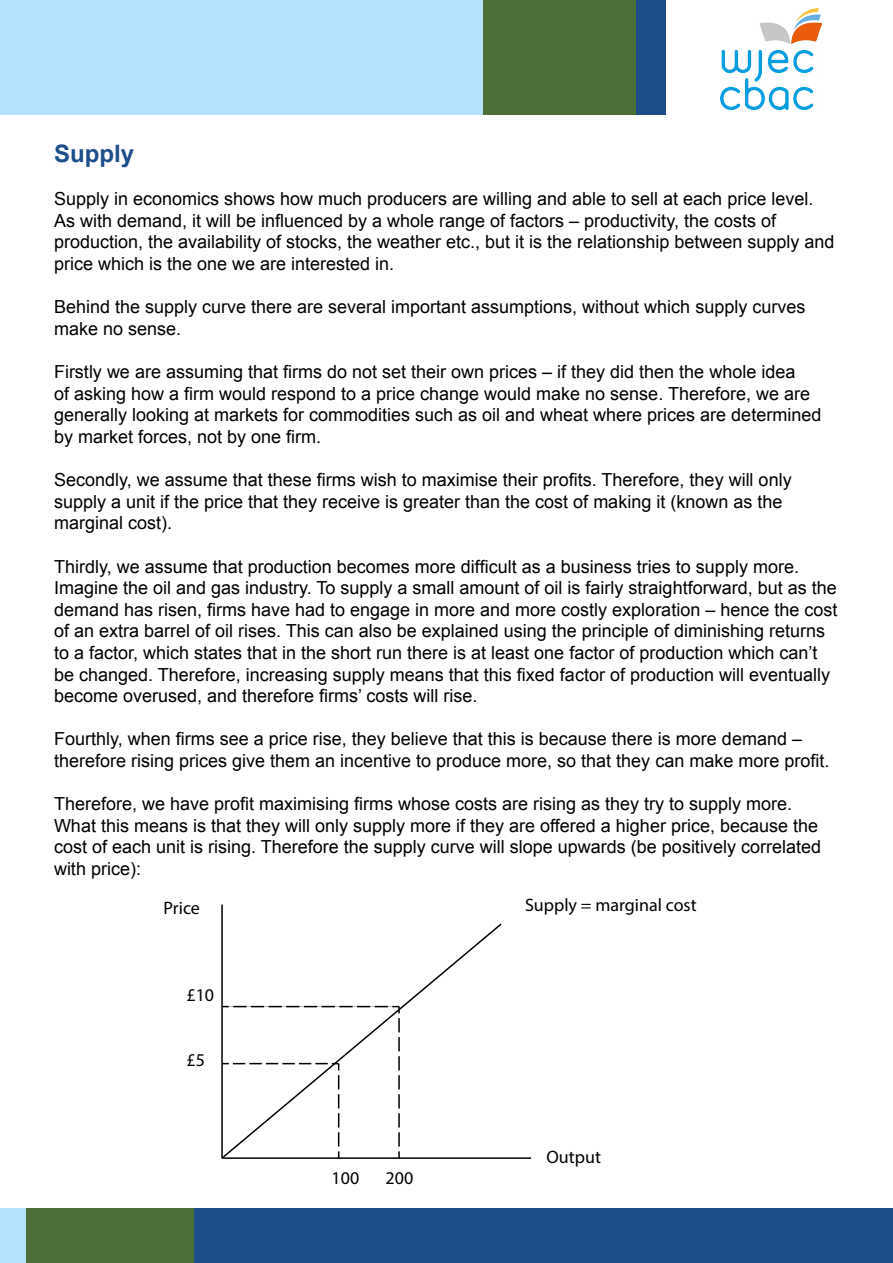
<style>
.page{position:relative;width:893px;height:1263px;background:#fff}
.page>*{position:absolute;margin:0;border:0;box-sizing:border-box;transform-origin:0 0}
.t1{font:700 24px "Arial";color:#1d4e89}
.t2{font:18px/21.6px "Arial";color:#000}
.t3{font:18px "Myriad Pro";color:#000}
</style>
<div class="page">
<div style="left:0;top:0;width:643px;height:115px;background:#b3e1fe"></div>
<div style="left:483px;top:0;width:174px;height:115px;background:#4e6e38"></div>
<div style="left:0;top:1208px;width:90px;height:55px;background:#b3e1fe"></div>
<div style="left:26px;top:1208px;width:296px;height:55px;background:#4e6e38"></div>
<div style="left:637px;top:0;width:29px;height:115px;background:#1d4e89"></div>
<div style="left:194px;top:1208px;width:699px;height:55px;background:#1d4e89"></div>
<img style="left:720px;top:9px;width:101px;height:101px">
<hr style="left:221px;top:904px;width:2px;height:254px;background:#000">
<hr style="left:222px;top:1157px;width:309px;height:2px;background:#000">
<svg style="left:221px;top:922px;width:282px;height:237px"></svg>
<h1 class="t1" style="left:54px;top:138px;width:82px">Supply</h1>
<p class="t2" style="left:54px;top:188px;width:782px">Supply in economics shows how much producers are willing and able to sell at each price level.<br>As with demand, it will be influenced by a whole range of factors – productivity, the costs of production, the availability of stocks, the weather etc., but it is the relationship between supply and price which is the one we are interested in.</p>
<p class="t2" style="left:54px;top:296px;width:753px">Behind the supply curve there are several important assumptions, without which supply curves make no sense.</p>
<p class="t2" style="left:54px;top:361px;width:769px">Firstly we are assuming that firms do not set their own prices – if they did then the whole idea<br>of asking how a firm would respond to a price change would make no sense. Therefore, we are generally looking at markets for commodities such as oil and wheat where prices are determined by market forces, not by one firm.</p>
<p class="t2" style="left:54px;top:469px;width:739px">Secondly, we assume that these firms wish to maximise their profits. Therefore, they will only supply a unit if the price that they receive is greater than the cost of making it (known as the marginal cost).</p>
<p class="t2" style="left:54px;top:556px;width:785px">Thirdly, we assume that production becomes more difficult as a business tries to supply more.<br>Imagine the oil and gas industry. To supply a small amount of oil is fairly straightforward, but as the demand has risen, firms have had to engage in more and more costly exploration – hence the cost of an extra barrel of oil rises. This can also be explained using the principle of diminishing returns to a factor, which states that in the short run there is at least one factor of production which can’t be changed. Therefore, increasing supply means that this fixed factor of production will eventually become overused, and therefore firms’ costs will rise.</p>
<p class="t2" style="left:54px;top:728px;width:777px">Fourthly, when firms see a price rise, they believe that this is because there is more demand – therefore rising prices give them an incentive to produce more, so that they can make more profit.</p>
<p class="t2" style="left:54px;top:793px;width:768px">Therefore, we have profit maximising firms whose costs are rising as they try to supply more.<br>What this means is that they will only supply more if they are offered a higher price, because the cost of each unit is rising. Therefore the supply curve will slope upwards (be positively correlated with price):</p>
<p class="t3" style="left:164px;top:897px;width:38px">Price</p>
<p class="t3" style="left:525px;top:893px;width:173px">Supply = marginal cost</p>
<p class="t3" style="left:186px;top:984px;width:29px">£10</p>
<p class="t3" style="left:186px;top:1048px;width:20px">£5</p>
<p class="t3" style="left:332px;top:1166px;width:29px">100</p>
<p class="t3" style="left:386px;top:1166px;width:29px">200</p>
<p class="t3" style="left:546px;top:1145px;width:56px">Output</p>
</div>
